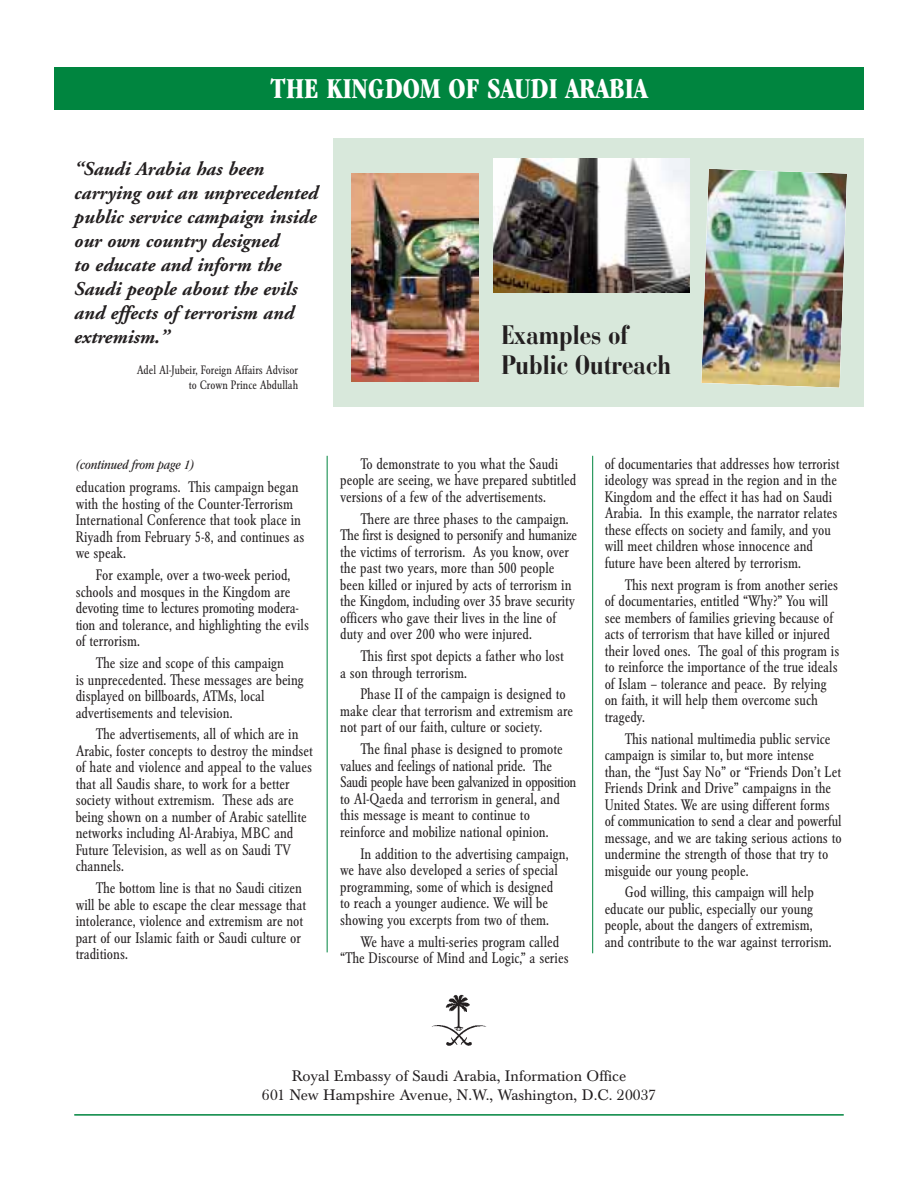
<style>
.page{position:relative;width:918px;height:1188px;background:#fff}
.page>*{position:absolute;margin:0;border:0;box-sizing:border-box;transform-origin:0 0}
.t1{font:700 condensed 30px "Garamond IT Cby BT";color:#fff}
.t2{font:700 condensed 28.05px/30.3px "Bauer Bodoni BT";color:#231f20}
.t3{font:italic 700 19.5px/24px "Adobe Garamond";color:#231f20}
.t4{font:condensed 15px/16.5px "Garamond BE";color:#231f20}
.t5{font:15px/18.5px "Baskerville BE";color:#231f20;text-align:center}
.t6{font:italic condensed 13.5px "Garamond IT Cby BT";color:#231f20}
.t7{font:condensed 12px/14.4px "Garamond BE";color:#231f20;text-align:right}
</style>
<div class="page">
<div style="left:333px;top:139px;width:531px;height:268px;background:#d8e8db"></div>
<div style="left:54px;top:68px;width:810px;height:42px;background:#00853f"></div>
<hr style="left:74px;top:1114px;width:770px;height:2px;background:#00853f">
<hr style="left:327px;top:456px;width:1px;height:496px;background:#00853f">
<hr style="left:592px;top:456px;width:1px;height:497px;background:#00853f">
<img style="left:431px;top:994px;width:56px;height:52px">
<img style="left:493px;top:159px;width:197px;height:133px">
<img style="left:701px;top:169px;width:146px;height:219px">
<img style="left:351px;top:174px;width:128px;height:207px">
<h1 class="t1" style="left:270px;top:76px;width:379px">THE KINGDOM OF SAUDI ARABIA</h1>
<h3 class="t3" style="left:74px;top:158px;width:245px">“Saudi Arabia has been carrying out an unprecedented public service campaign inside our own country designed<br>to educate and inform the<br>Saudi people about the evils and effects of terrorism and extremism.”</h3>
<p class="t7" style="left:137px;top:364px;width:163px">Adel Al-Jubeir, Foreign Affairs Advisor to Crown Prince Abdullah</p>
<h2 class="t2" style="left:502px;top:322px;width:171px">Examples of<br>Public Outreach</h2>
<p class="t6" style="left:76px;top:459px;width:121px">(continued from page 1)</p>
<p class="t4" style="left:76px;top:480px;width:230px">education programs. This campaign began with the hosting of the Counter-Terrorism International Conference that took place in Riyadh from February 5-8, and continues as we speak.</p>
<p class="t4" style="left:76px;top:568px;width:235px;text-indent:20px">For example, over a two-week period, schools and mosques in the Kingdom are devoting time to lectures promoting modera&shy;tion and tolerance, and highlighting the evils of terrorism.</p>
<p class="t4" style="left:76px;top:656px;width:230px;text-indent:20px">The size and scope of this campaign<br>is unprecedented. These messages are being displayed on billboards, ATMs, local advertisements and television.</p>
<p class="t4" style="left:76px;top:727px;width:239px;text-indent:20px">The advertisements, all of which are in Arabic, foster concepts to destroy the mindset of hate and violence and appeal to the values that all Saudis share, to work for a better society without extremism. These ads are being shown on a number of Arabic satellite networks including Al-Arabiya, MBC and Future Television, as well as on Saudi TV channels.</p>
<p class="t4" style="left:76px;top:881px;width:232px;text-indent:20px">The bottom line is that no Saudi citizen will be able to escape the clear message that intolerance, violence and extremism are not part of our Islamic faith or Saudi culture or traditions.</p>
<p class="t4" style="left:340px;top:457px;width:238px;text-indent:20px">To demonstrate to you what the Saudi people are seeing, we have prepared subtitled versions of a few of the advertisements.</p>
<p class="t4" style="left:340px;top:511px;width:239px;text-indent:20px">There are three phases to the campaign.<br>The first is designed to personify and humanize the victims of terrorism. As you know, over the past two years, more than 500 people been killed or injured by acts of terrorism in the Kingdom, including over 35 brave security officers who gave their lives in the line of duty and over 200 who were injured.</p>
<p class="t4" style="left:340px;top:649px;width:225px;text-indent:20px">This first spot depicts a father who lost a son through terrorism.</p>
<p class="t4" style="left:340px;top:687px;width:235px;text-indent:20px">Phase II of the campaign is designed to make clear that terrorism and extremism are not part of our faith, culture or society.</p>
<p class="t4" style="left:340px;top:742px;width:238px;text-indent:20px">The final phase is designed to promote values and feelings of national pride. The Saudi people have been galvanized in opposition to Al-Qaeda and terrorism in general, and this message is meant to continue to reinforce and mobilize national opinion.</p>
<p class="t4" style="left:340px;top:847px;width:230px;text-indent:20px">In addition to the advertising campaign, we have also developed a series of special programming, some of which is designed<br>to reach a younger audience. We will be showing you excerpts from two of them.</p>
<p class="t4" style="left:340px;top:934px;width:230px;text-indent:20px">We have a multi-series program called “The Discourse of Mind and Logic,” a series</p>
<p class="t4" style="left:605px;top:457px;width:236px">of documentaries that addresses how terrorist ideology was spread in the region and in the Kingdom and the effect it has had on Saudi Arabia. In this example, the narrator relates these effects on society and family, and you will meet children whose innocence and future have been altered by terrorism.</p>
<p class="t4" style="left:605px;top:577px;width:236px;text-indent:20px">This next program is from another series of documentaries, entitled “Why?” You will see members of families grieving because of acts of terrorism that have killed or injured their loved ones. The goal of this program is to reinforce the importance of the true ideals of Islam – tolerance and peace. By relying on faith, it will help them overcome such tragedy.</p>
<p class="t4" style="left:605px;top:731px;width:239px;text-indent:20px">This national multimedia public service campaign is similar to, but more intense than, the “Just Say No” or “Friends Don’t Let Friends Drink and Drive” campaigns in the United States. We are using different forms of communication to send a clear and powerful message, and we are taking serious actions to undermine the strength of those that try to misguide our young people.</p>
<p class="t4" style="left:605px;top:885px;width:229px;text-indent:20px">God willing, this campaign will help educate our public, especially our young people, about the dangers of extremism, and contribute to the war against terrorism.</p>
<p class="t5" style="left:262px;top:1068px;width:395px">Royal Embassy of Saudi Arabia, Information Office<br>601 New Hampshire Avenue, N.W., Washington, D.C. 20037</p>
</div>
